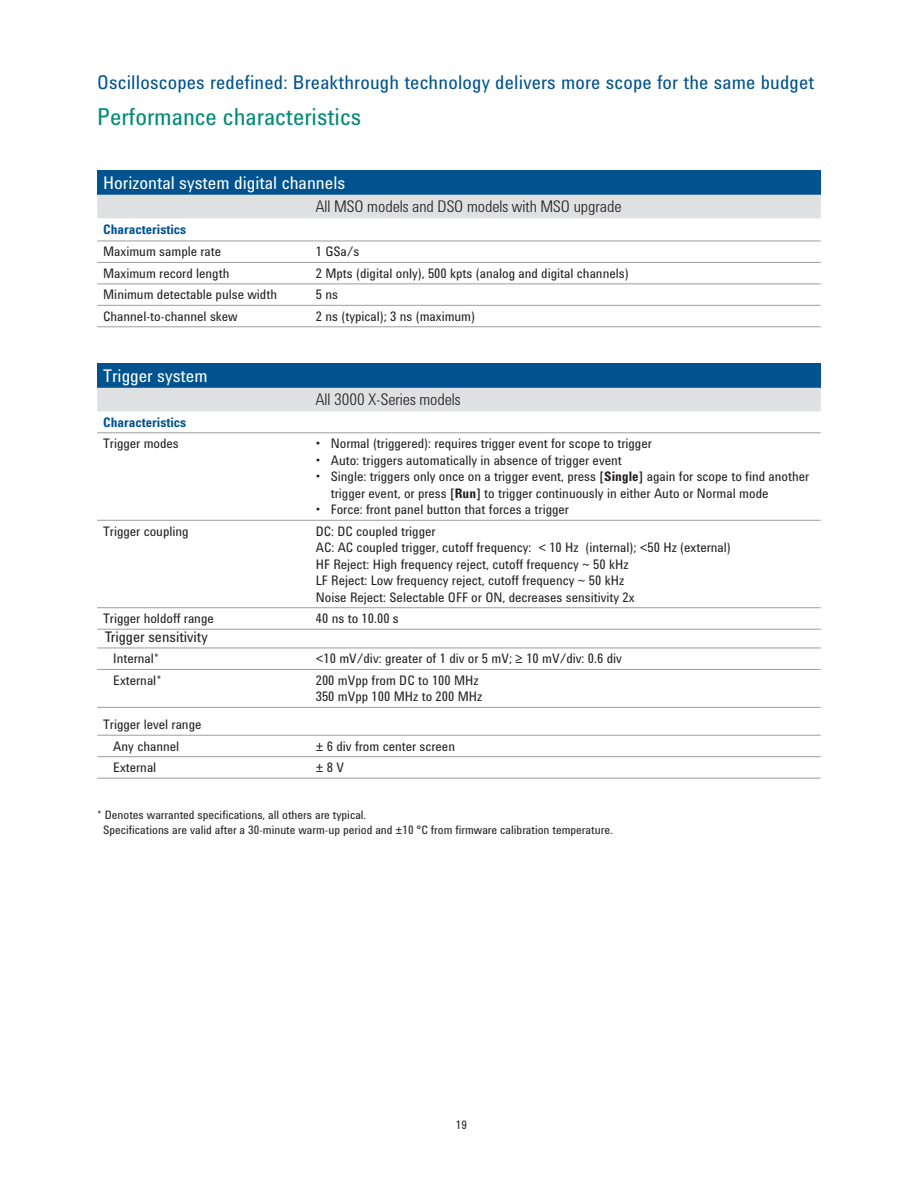
<style>
.page{position:relative;width:918px;height:1188px;background:#fff}
.page>*{position:absolute;margin:0;border:0;box-sizing:border-box;transform-origin:0 0}
.t1{font:24px "Agilent Condensed CFF";color:#008b7a}
.t2{font:19.5px "Agilent Condensed CFF";letter-spacing:.01em;color:#00538e}
.t3{font:18px "Agilent Condensed CFF";color:#fff}
.t4{font:300 16.5px "Agilent Condensed CFF";color:#231f20}
.t5{font:15px "Agilent Condensed CFF";color:#231f20}
.t6{font:13.5px/16.5px "Agilent Condensed CFF";color:#231f20}
.t7{font:700 13.5px "Agilent Condensed CFF";color:#00538e}
.t8{font:12px/15px "Agilent Condensed CFF";color:#231f20}
.s1{font-weight:700}
</style>
<div class="page">
<div style="left:97px;top:170px;width:724px;height:25px;background:#00538e"></div>
<div style="left:97px;top:195px;width:724px;height:23px;background:#dfe0e1"></div>
<hr style="left:97px;top:283px;width:724px;height:1px;background:#9b9da0">
<hr style="left:97px;top:305px;width:724px;height:1px;background:#9b9da0">
<hr style="left:97px;top:326px;width:724px;height:1px;background:#9b9da0">
<hr style="left:97px;top:241px;width:724px;height:1px;background:#9b9da0">
<hr style="left:97px;top:262px;width:213px;height:1px;background:#9b9da0">
<hr style="left:310px;top:262px;width:511px;height:1px;background:#9b9da0">
<div style="left:97px;top:363px;width:724px;height:25px;background:#00538e"></div>
<div style="left:97px;top:388px;width:724px;height:23px;background:#dfe0e1"></div>
<hr style="left:97px;top:607px;width:724px;height:1px;background:#9b9da0">
<hr style="left:97px;top:629px;width:724px;height:1px;background:#9b9da0">
<hr style="left:97px;top:432px;width:724px;height:1px;background:#9b9da0">
<hr style="left:97px;top:520px;width:213px;height:1px;background:#9b9da0">
<hr style="left:310px;top:520px;width:511px;height:1px;background:#9b9da0">
<hr style="left:97px;top:669px;width:724px;height:1px;background:#9b9da0">
<hr style="left:97px;top:707px;width:724px;height:1px;background:#9b9da0">
<hr style="left:97px;top:648px;width:213px;height:1px;background:#9b9da0">
<hr style="left:310px;top:648px;width:511px;height:1px;background:#9b9da0">
<hr style="left:97px;top:756px;width:724px;height:1px;background:#9b9da0">
<hr style="left:97px;top:778px;width:724px;height:1px;background:#9b9da0">
<hr style="left:97px;top:735px;width:213px;height:1px;background:#9b9da0">
<hr style="left:310px;top:735px;width:511px;height:1px;background:#9b9da0">
<h2 class="t2" style="left:97px;top:75px;width:719px">Oscilloscopes redefined: Breakthrough technology delivers more scope for the same budget</h2>
<h1 class="t1" style="left:97px;top:108px;width:266px">Performance characteristics</h1>
<h3 class="t3" style="left:103px;top:176px;width:244px">Horizontal system digital channels</h3>
<p class="t4" style="left:316px;top:201px;width:307px">All MSO models and DSO models with MSO upgrade</p>
<p class="t7" style="left:103px;top:224px;width:85px">Characteristics</p>
<p class="t6" style="left:103px;top:245px;width:120px">Maximum sample rate</p>
<p class="t6" style="left:316px;top:245px;width:45px">1 GSa/s</p>
<p class="t6" style="left:103px;top:266px;width:128px">Maximum record length</p>
<p class="t6" style="left:316px;top:266px;width:314px">2 Mpts (digital only), 500 kpts (analog and digital channels)</p>
<p class="t6" style="left:103px;top:288px;width:175px">Minimum detectable pulse width</p>
<p class="t6" style="left:316px;top:288px;width:24px">5 ns</p>
<p class="t6" style="left:103px;top:309px;width:136px">Channel-to-channel skew</p>
<p class="t6" style="left:316px;top:309px;width:161px">2 ns (typical); 3 ns (maximum)</p>
<h3 class="t3" style="left:103px;top:369px;width:106px">Trigger system</h3>
<p class="t4" style="left:316px;top:394px;width:146px">All 3000 X-Series models</p>
<p class="t7" style="left:103px;top:417px;width:85px">Characteristics</p>
<p class="t6" style="left:103px;top:437px;width:77px">Trigger modes</p>
<p class="t6" style="left:316px;top:437px;width:338px">• Normal (triggered): requires trigger event for scope to trigger</p>
<p class="t6" style="left:316px;top:453px;width:307px">• Auto: triggers automatically in absence of trigger event</p>
<p class="t6" style="left:331px;top:470px;width:480px;text-indent:-15px">• Single: triggers only once on a trigger event, press <span class="s1">[Single]</span> again for scope to find another trigger event, or press <span class="s1">[Run]</span> to trigger continuously in either Auto or Normal mode</p>
<p class="t6" style="left:316px;top:503px;width:255px">• Force: front panel button that forces a trigger</p>
<p class="t6" style="left:103px;top:524px;width:87px">Trigger coupling</p>
<p class="t6" style="left:316px;top:524px;width:417px">DC: DC coupled trigger<br>AC: AC coupled trigger, cutoff frequency: &lt; 10 Hz (internal); &lt;50 Hz (external)<br>HF Reject: High frequency reject, cutoff frequency ~ 50 kHz<br>LF Reject: Low frequency reject, cutoff frequency ~ 50 kHz<br>Noise Reject: Selectable OFF or ON, decreases sensitivity 2x</p>
<p class="t6" style="left:103px;top:612px;width:112px">Trigger holdoff range</p>
<p class="t6" style="left:316px;top:612px;width:85px">40 ns to 10.00 s</p>
<p class="t5" style="left:105px;top:631px;width:105px">Trigger sensitivity</p>
<p class="t6" style="left:113px;top:652px;width:47px">Internal*</p>
<p class="t6" style="left:316px;top:652px;width:308px">&lt;10 mV/div: greater of 1 div or 5 mV; ≥ 10 mV/div: 0.6 div</p>
<p class="t6" style="left:113px;top:673px;width:50px">External*</p>
<p class="t6" style="left:316px;top:673px;width:168px">200 mVpp from DC to 100 MHz<br>350 mVpp 100 MHz to 200 MHz</p>
<p class="t6" style="left:113px;top:715px;width:90px;line-height:21.5px;text-indent:-10px">Trigger level range<br>Any channel</p>
<p class="t6" style="left:316px;top:739px;width:141px">± 6 div from center screen</p>
<p class="t6" style="left:113px;top:761px;width:45px">External</p>
<p class="t6" style="left:316px;top:761px;width:30px">± 8 V</p>
<p class="t8" style="left:103px;top:809px;width:511px;text-indent:-6px">* Denotes warranted specifications, all others are typical.<br>Specifications are valid after a 30-minute warm-up period and ±10 °C from firmware calibration temperature.</p>
<p class="t8" style="left:456px;top:1118px;width:13px">19</p>
</div>
